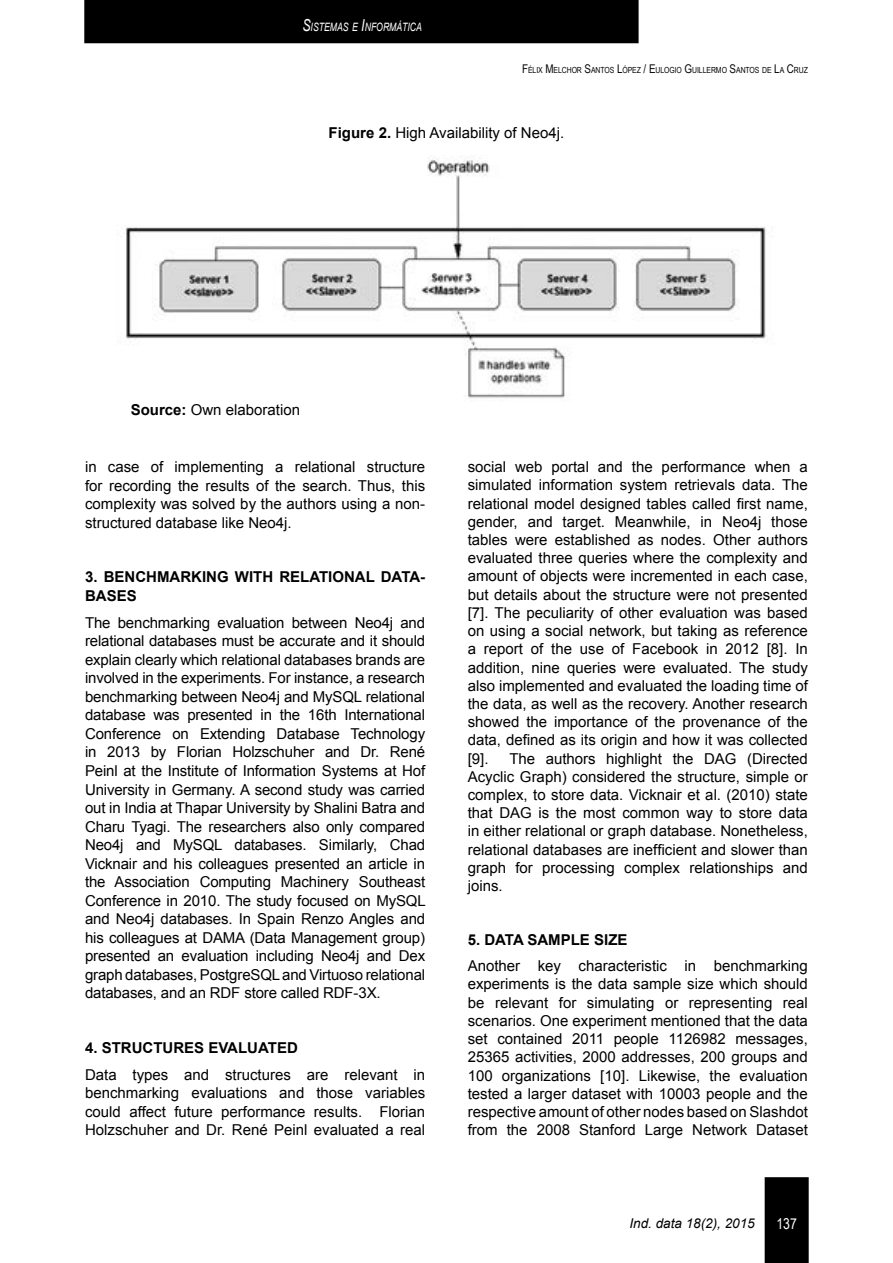
<style>
.page{position:relative;width:893px;height:1263px;background:#fff}
.page>*{position:absolute;margin:0;border:0;box-sizing:border-box;transform-origin:0 0}
.t1{font:15px/18.1px "Arial";color:#000;text-align:justify}
.t2{font:700 15px/18.6px "Arial";color:#000}
.t3{font:15px "Arial Narrow";color:#fff}
.t4{font:italic 13.5px "Arial";color:#000}
.t5{font:italic 11.55px "Arial";color:#fff;scale:.75 1}
.t6{font:8.4px "Arial Narrow";letter-spacing:-.005em;color:#000}
.s1{font-size:16.5px}
.s2{font-size:12px}
.s3{font-weight:700}
</style>
<div class="page">
<div style="left:765px;top:1177px;width:44px;height:86px;background:#000"></div>
<div style="left:84px;top:0;width:555px;height:43px;background:#000"></div>
<img style="left:125px;top:155px;width:649px;height:243px">
<p class="t5" style="left:302px;top:19px;width:161px"><span class="s1">S</span>ISTEMAS E <span class="s1">I</span>NFORMÁTICA</p>
<p class="t6" style="left:522px;top:63px;width:287px"><span class="s2">F</span>ÉLIX <span class="s2">M</span>ELCHOR <span class="s2">S</span>ANTOS <span class="s2">L</span>ÓPEZ <span class="s2">/ E</span>ULOGIO <span class="s2">G</span>UILLERMO <span class="s2">S</span>ANTOS DE <span class="s2">L</span>A <span class="s2">C</span>RUZ</p>
<p class="t1" style="left:329px;top:124px;width:237px"><span class="s3">Figure 2.</span> High Availability of Neo4j.</p>
<p class="t1" style="left:131px;top:400px;width:171px"><span class="s3">Source:</span> Own elaboration</p>
<p class="t1" style="left:85px;top:458px;width:342px;line-height:18.6px">in case of implementing a relational structure for recording the results of the search. Thus, this complexity was solved by the authors using a non&shy;structured database like Neo4j.</p>
<p class="t2" style="left:85px;top:568px;width:342px">3. BENCHMARKING WITH RELATIONAL DATA-<br>BASES</p>
<p class="t1" style="left:85px;top:613px;width:342px;line-height:18.6px">The benchmarking evaluation between Neo4j and relational databases must be accurate and it should explain clearly which relational databases brands are involved in the experiments. For instance, a research benchmarking between Neo4j and MySQL relational database was presented in the 16th International Conference on Extending Database Technology in 2013 by Florian Holzschuher and Dr. René Peinl at the Institute of Information Systems at Hof University in Germany. A second study was carried out in India at Thapar University by Shalini Batra and Charu Tyagi. The researchers also only compared Neo4j and MySQL databases. Similarly, Chad Vicknair and his colleagues presented an article in the Association Computing Machinery Southeast Conference in 2010. The study focused on MySQL and Neo4j databases. In Spain Renzo Angles and his colleagues at DAMA (Data Management group) presented an evaluation including Neo4j and Dex graph databases, PostgreSQL and Virtuoso relational databases, and an RDF store called RDF-3X.</p>
<p class="t2" style="left:85px;top:1038px;width:214px">4. STRUCTURES EVALUATED</p>
<p class="t1" style="left:85px;top:1065px;width:342px;line-height:18.6px">Data types and structures are relevant in benchmarking evaluations and those variables could affect future performance results. Florian Holzschuher and Dr. René Peinl evaluated a real</p>
<p class="t1" style="left:468px;top:458px;width:342px">social web portal and the performance when a simulated information system retrievals data. The relational model designed tables called first name, gender, and target. Meanwhile, in Neo4j those tables were established as nodes. Other authors evaluated three queries where the complexity and amount of objects were incremented in each case, but details about the structure were not presented [7]. The peculiarity of other evaluation was based on using a social network, but taking as reference a report of the use of Facebook in 2012 [8]. In addition, nine queries were evaluated. The study also implemented and evaluated the loading time of the data, as well as the recovery. Another research showed the importance of the provenance of the data, defined as its origin and how it was collected [9].</p>
<p class="t1" style="left:468px;top:749px;width:342px;text-indent:42px">The authors highlight the DAG (Directed Acyclic Graph) considered the structure, simple or complex, to store data. Vicknair et al. (2010) state that DAG is the most common way to store data in either relational or graph database. Nonetheless, relational databases are inefficient and slower than graph for processing complex relationships and joins.</p>
<p class="t2" style="left:468px;top:930px;width:161px">5. DATA SAMP LE SIZE</p>
<p class="t1" style="left:468px;top:957px;width:342px">Another key characteristic in benchmarking experiments is the data sample size which should be relevant for simulating or representing real scenarios. One experiment mentioned that the data set contained 2011 people 1126982 messages, 25365 activities, 2000 addresses, 200 groups and 100 organizations [10]. Likewise, the evaluation tested a larger dataset with 10003 people and the respective amount of other nodes based on Slashdot from the 2008 Stanford Large Network Dataset</p>
<p class="t4" style="left:629px;top:1215px;width:127px">Ind. data 18(2), 2015</p>
<p class="t3" style="left:776px;top:1213px;width:22px">137</p>
</div>
